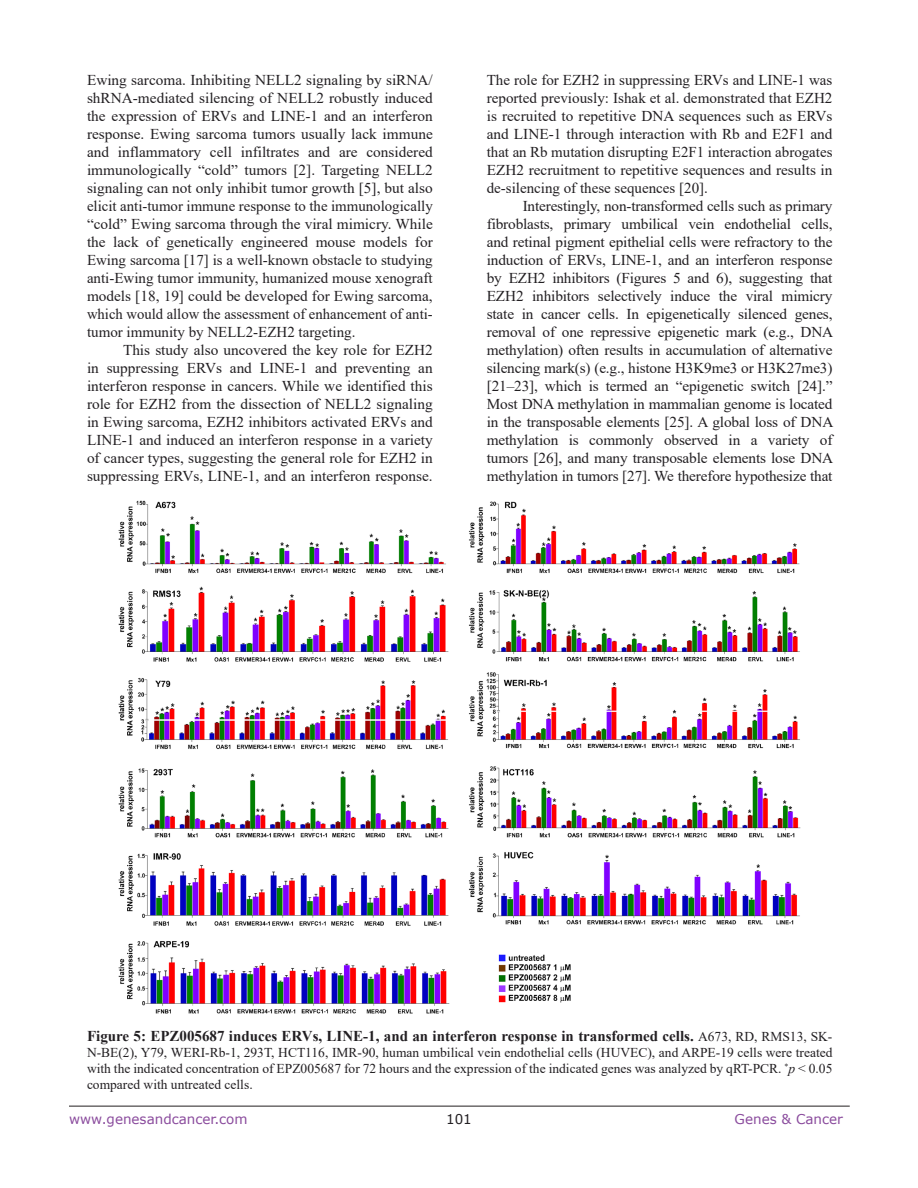
<style>
.page{position:relative;width:918px;height:1188px;background:#fff}
.page>*{position:absolute;margin:0;border:0;box-sizing:border-box;transform-origin:0 0}
.BodyText{font:15px/18px "Times New Roman";color:#221f22;text-align:justify}
.FigureText{font:700 15px "Times New Roman";color:#221f22}
.FigureText-2{font:13.5px/16.2px "Times New Roman";color:#221f22;text-align:justify}
.t1{font:13.5px "Verdana";color:#8a4b9d}
.t2{font:13.5px "Verdana";color:#221f22}
.s1{font-weight:400;font-size:13.5px}
.s2{font-style:italic}
</style>
<div class="page">
<hr style="left:69px;top:1106px;width:781px;height:1px;background:#231f20">
<img style="left:119px;top:501px;width:682px;height:512px">
<p class="BodyText" style="left:87px;top:71px;width:347px">Ewing sarcoma. Inhibiting NELL2 signaling by siRNA/ shRNA-mediated silencing of NELL2 robustly induced the expression of ERVs and LINE-1 and an interferon response. Ewing sarcoma tumors usually lack immune and inflammatory cell infiltrates and are considered immunologically “cold” tumors [2]. Targeting NELL2 signaling can not only inhibit tumor growth [5], but also elicit anti-tumor immune response to the immunologically “cold” Ewing sarcoma through the viral mimicry. While the lack of genetically engineered mouse models for Ewing sarcoma [17] is a well-known obstacle to studying anti-Ewing tumor immunity, humanized mouse xenograft models [18, 19] could be developed for Ewing sarcoma, which would allow the assessment of enhancement of anti&shy;tumor immunity by NELL2-EZH2 targeting.</p>
<p class="BodyText" style="left:87px;top:341px;width:347px;text-indent:36px">This study also uncovered the key role for EZH2 in suppressing ERVs and LINE-1 and preventing an interferon response in cancers. While we identified this role for EZH2 from the dissection of NELL2 signaling in Ewing sarcoma, EZH2 inhibitors activated ERVs and LINE-1 and induced an interferon response in a variety of cancer types, suggesting the general role for EZH2 in suppressing ERVs, LINE-1, and an interferon response.</p>
<p class="BodyText" style="left:487px;top:71px;width:347px">The role for EZH2 in suppressing ERVs and LINE-1 was reported previously: Ishak et al. demonstrated that EZH2 is recruited to repetitive DNA sequences such as ERVs and LINE-1 through interaction with Rb and E2F1 and that an Rb mutation disrupting E2F1 interaction abrogates EZH2 recruitment to repetitive sequences and results in de-silencing of these sequences [20].</p>
<p class="BodyText" style="left:487px;top:197px;width:348px;text-indent:36px">Interestingly, non-transformed cells such as primary fibroblasts, primary umbilical vein endothelial cells, and retinal pigment epithelial cells were refractory to the induction of ERVs, LINE-1, and an interferon response by EZH2 inhibitors (Figures 5 and 6), suggesting that EZH2 inhibitors selectively induce the viral mimicry state in cancer cells. In epigenetically silenced genes, removal of one repressive epigenetic mark (e.g., DNA methylation) often results in accumulation of alternative silencing mark(s) (e.g., histone H3K9me3 or H3K27me3) [21–23], which is termed an “epigenetic switch [24].” Most DNA methylation in mammalian genome is located in the transposable elements [25]. A global loss of DNA methylation is commonly observed in a variety of tumors [26], and many transposable elements lose DNA methylation in tumors [27]. We therefore hypothesize that</p>
<p class="FigureText" style="left:87px;top:1025px;width:747px">Figure 5: EPZ005687 induces ERVs, LINE-1, and an interferon response in transformed cells. <span class="s1">A673, RD, RMS13, SK-</span></p>
<p class="FigureText-2" style="left:87px;top:1044px;width:747px">N-BE(2), Y79, WERI-Rb-1, 293T, HCT116, IMR-90, human umbilical vein endothelial cells (HUVEC), and ARPE-19 cells were treated with the indicated concentration of EPZ005687 for 72 hours and the expression of the indicated genes was analyzed by qRT-PCR. <sup>*</sup><span class="s2">p</span> &lt; 0.05 compared with untreated cells.</p>
<p class="t1" style="left:69px;top:1110px;width:180px">www.genesandcancer.com</p>
<p class="t2" style="left:446px;top:1110px;width:27px">101</p>
<p class="t1" style="left:735px;top:1110px;width:110px">Genes &amp; Cancer</p>
</div>
